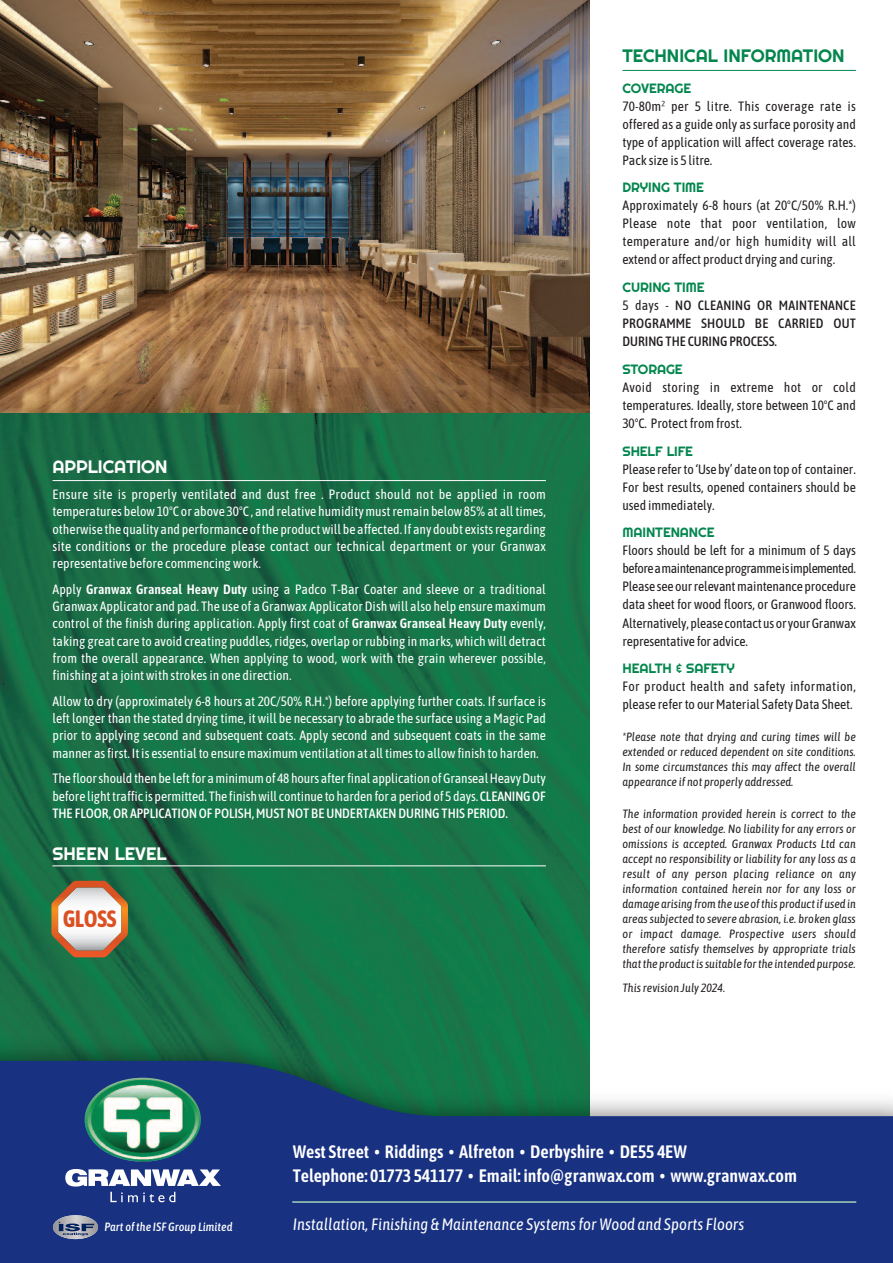
<style>
.page{position:relative;width:893px;height:1263px;background:#fff}
.page>*{position:absolute;margin:0;border:0;box-sizing:border-box;transform-origin:0 0}
.t1{font:700 23.55px "Asap Condensed";letter-spacing:-.025em;color:#db5124}
.t2{font:600 18px/24.8px "Asap Condensed";letter-spacing:-.005em;color:#fff}
.t3{font:18px "Righteous";color:#fff}
.t4{font:18px "Righteous";color:#03864d}
.t5{font:italic 16.5px "Asap Condensed";color:#fff}
.t6{font:13.5px/17.2px "Asap Condensed";color:#fff;text-align:justify}
.t7{font:13.5px/18px "Asap Condensed";letter-spacing:-.005em;color:#231f20;text-align:justify}
.t8{font:500 13.5px/18px "Asap Condensed";letter-spacing:.015em;color:#231f20;text-align:justify}
.t9{font:13.5px/18px "Asap Condensed";letter-spacing:.015em;color:#231f20}
.t10{font:13.5px "Righteous";letter-spacing:-.005em;color:#03864d}
.t11{font:italic 12px/15px "Asap Condensed";color:#231f20;text-align:justify}
.t12{font:italic 500 12px "Asap Condensed";color:#fff}
.s1{font-weight:600}
.s2{font-weight:500}
.s3{font-weight:400}
.s4{font-style:normal}
</style>
<div class="page">
<img style="left:0;top:412px;width:590px;height:614px">
<img style="left:0;top:1026px;width:590px;height:35px">
<svg style="left:0;top:1061px;width:893px;height:202px;background:#2d4a87"></svg>
<hr style="left:622px;top:70px;width:234px;height:1px;background:#03864d">
<hr style="left:53px;top:480px;width:493px;height:1px;background:#fff">
<hr style="left:53px;top:865px;width:493px;height:1px;background:#fff">
<img style="left:0;top:0;width:590px;height:412px">
<hr style="left:292px;top:1201px;width:564px;height:2px;background:#a0d4ba">
<svg style="left:51px;top:881px;width:77px;height:76px"></svg>
<img style="left:85px;top:1078px;width:116px;height:83px;border-radius:50%">
<svg style="left:110px;top:1192px;width:65px;height:10px"></svg>
<svg style="left:65px;top:1169px;width:156px;height:17px"></svg>
<svg style="left:53px;top:1215px;width:45px;height:24px"></svg>
<svg style="left:59px;top:1221px;width:35px;height:14px"></svg>
<h2 class="t3" style="left:53px;top:456px;width:117px">APPLICATION</h2>
<p class="t6" style="left:53px;top:485px;width:495px">Ensure site is properly ventilated and dust free . Product should not be applied in room temperatures below10°C or above 30°C , and relative humiditymustremain below85%at alltimes, otherwise the quality and performance ofthe productwill be affected.If any doubt existsregarding site conditions or the procedure please contact our technical department or your Granwax representative before commencingwork.</p>
<p class="t6" style="left:53px;top:580px;width:495px">Apply <span class="s1">Granwax Granseal Heavy Duty</span> using a Padco T-Bar Coater and sleeve or a traditional Granwax Applicator and pad. The use of a Granwax ApplicatorDishwill also help ensuremaximum control of the finish during application. Apply first coat of <span class="s1">Granwax Granseal Heavy Duty</span> evenly, taking great care to avoid creating puddles,ridges, overlap orrubbing in marks,whichwill detract from the overall appearance. When applying to wood, work with the grain wherever possible, finishing at a jointwith strokesin one direction.</p>
<p class="t6" style="left:53px;top:692px;width:495px">Allow to dry (approximately 6-8 hours at 20C/50% R.H.*) before applying further coats. If surface is left longer than the stated drying time, it will be necessary to abrade the surface using a Magic Pad prior to applying second and subsequent coats. Apply second and subsequent coats in the same manner asfirst. Itis essentialto ensuremaximumventilation at alltimesto allowfinish to harden.</p>
<p class="t6" style="left:53px;top:769px;width:495px">The floorshouldthenbe leftforaminimumof 48hoursafterfinalapplicationofGransealHeavyDuty before lighttraffic is permitted. The finishwill continue to harden for a period of 5 days. <span class="s2">CLEANINGOF THE FLOOR,OR APPLICATIONOF POLISH,MUSTNOT BEUNDERTAKENDURING THIS PERIOD.</span></p>
<h2 class="t3" style="left:53px;top:843px;width:116px">SHEEN LEVEL</h2>
<h1 class="t1" style="left:63px;top:902px;width:56px">GLOSS</h1>
<h2 class="t4" style="left:622px;top:45px;width:224px">TECHNICAL INFORMATION</h2>
<p class="t10" style="left:622px;top:80px;width:70px">COVERAGE</p>
<p class="t7" style="left:622px;top:96px;width:235px">70-80m² per 5 litre. This coverage rate is offered as a guide only as surface porosity and type of application will affect coverage rates.<br>Pack size is 5 litre.</p>
<p class="t10" style="left:622px;top:180px;width:83px">DRYING TIME</p>
<p class="t7" style="left:622px;top:196px;width:235px">Approximately 6-8 hours (at 20°C/50% R.H.*)<br>Please note that poor ventilation, low temperature and/or high humidity will all extend or affect product drying and curing.</p>
<p class="t10" style="left:622px;top:280px;width:84px">CURING TIME</p>
<p class="t8" style="left:622px;top:296px;width:235px"><span class="s3">5 days -</span> NO CLEANING OR MAINTENANCE PROGRAMME SHOULD BE CARRIED OUT DURING THE CURING PROCESS.</p>
<p class="t10" style="left:622px;top:361px;width:62px">STORAGE</p>
<p class="t7" style="left:622px;top:377px;width:235px">Avoid storing in extreme hot or cold temperatures. Ideally, store between 10°C and 30°C. Protectfromfrost.</p>
<p class="t10" style="left:622px;top:443px;width:72px">SHELF LIFE</p>
<p class="t7" style="left:622px;top:459px;width:235px">Please referto‘Useby’dateontopof container.<br>For best results, opened containers should be used immediately.</p>
<p class="t10" style="left:622px;top:525px;width:94px">MAINTENANCE</p>
<p class="t7" style="left:622px;top:541px;width:235px">Floors should be left for a minimum of 5 days beforeamaintenanceprogrammeisimplemented.<br>Please see ourrelevantmaintenanceprocedure data sheet for wood floors, or Granwood floors.<br>Alternatively,pleasecontactusoryourGranwax representative for advice.</p>
<p class="t10" style="left:622px;top:661px;width:114px">HEALTH &amp; SAFETY</p>
<p class="t9" style="left:622px;top:677px;width:235px">For product health and safety information, please referto ourMaterial SafetyData Sheet.</p>
<p class="t11" style="left:622px;top:729px;width:235px">*Please note that drying and curing times will be extended or reduced dependent on site conditions.<br>In some circumstances this may affect the overall appearance if not properly addressed.</p>
<p class="t11" style="left:622px;top:806px;width:235px">The information provided herein is correct to the best of our knowledge. No liability for any errors or omissions is accepted. Granwax Products Ltd can accept no responsibility or liability for any loss as a result of any person placing reliance on any information contained herein nor for any loss or damage arising fromthe use ofthis productif used in areas subjected to severe abrasion, i.e. broken glass or impact damage. Prospective users should therefore satisfy themselves by appropriate trials thatthe productissuitable forthe intended purpose.</p>
<p class="t11" style="left:622px;top:979px;width:104px">Thisrevision July 2024<span class="s4">.</span></p>
<p class="t12" style="left:104px;top:1218px;width:130px">Part of the ISF Group Limited</p>
<h2 class="t2" style="left:293px;top:1138px;width:506px">West Street • Riddings • Alfreton • Derbyshire • DE55 4EW<br>Telephone: 01773 541177 • Email: info@granwax.com • www.granwax.com</h2>
<p class="t5" style="left:293px;top:1213px;width:453px">Installation, Finishing &amp;Maintenance Systemsfor Wood and Sports Floors</p>
</div>
